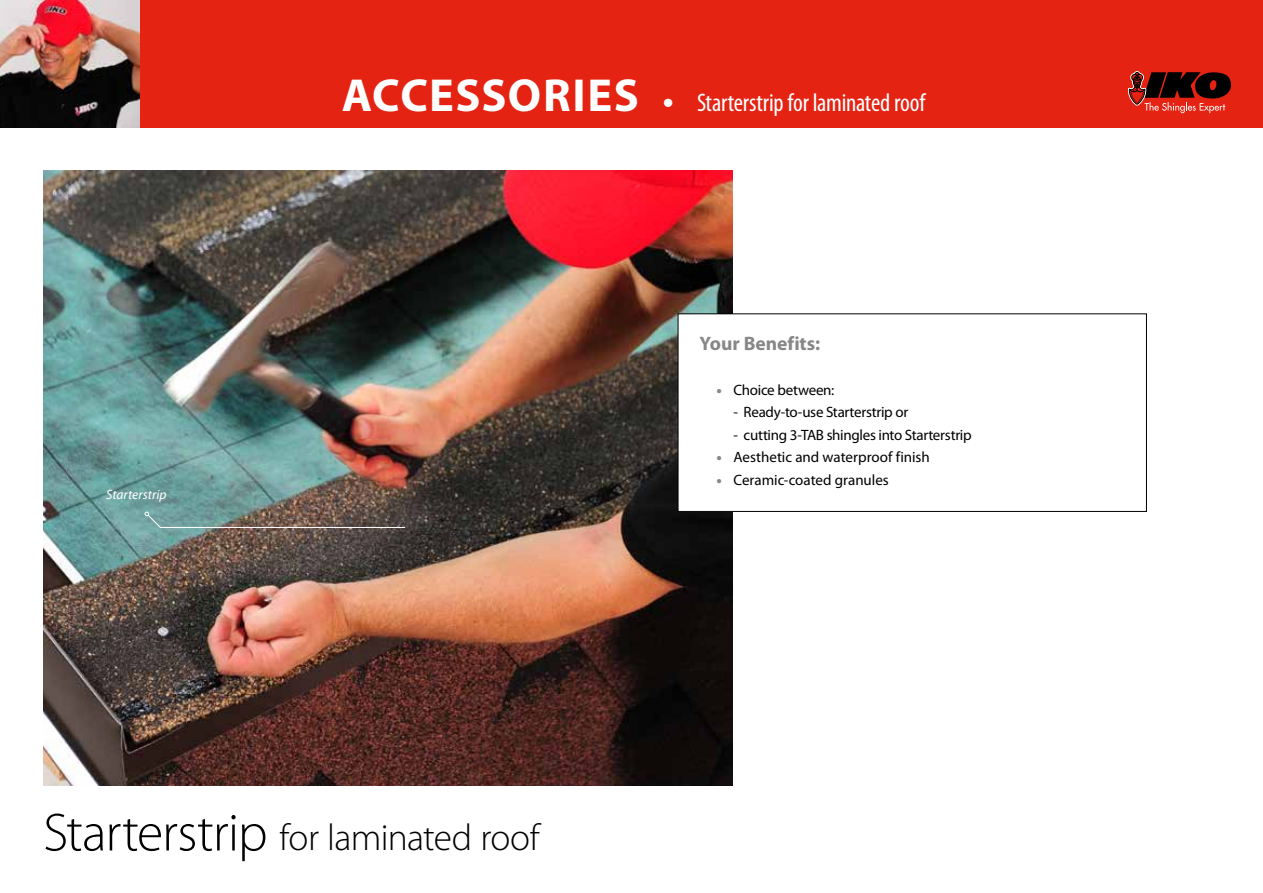
<style>
.page{position:relative;width:1263px;height:893px;background:#fff}
.page>*{position:absolute;margin:0;border:0;box-sizing:border-box;transform-origin:0 0}
.t1{font:300 37.5px "Myriad Pro";letter-spacing:-.02em;color:#000}
.t2{font:condensed 25.5px "Myriad Pro";letter-spacing:-.01em;color:#fff}
.t3{font:700 19.5px "Myriad Pro";color:#878787}
.t4{font:15px "Myriad Pro";letter-spacing:-.015em;color:#000}
.t5{font:italic 13.5px "Myriad Pro";color:#fff}
.s1{font-weight:700;font-stretch:normal;font-size:46.5px}
.s2{font-weight:300;font-stretch:normal;font-size:46.5px}
.s3{font-weight:900;color:#878787}
.s4{font-size:54px}
</style>
<div class="page">
<div style="left:0;top:0;width:1263px;height:128px;background:#e42313"></div>
<svg style="left:1127px;top:71px;width:104px;height:42px"></svg>
<img style="left:0;top:0;width:139px;height:128px">
<img style="left:43px;top:170px;width:689px;height:615px">
<svg style="left:145px;top:512px;width:261px;height:16px"></svg>
<div style="left:678px;top:314px;width:468px;height:197px;background:#fff"></div>
<div style="left:678px;top:314px;width:469px;height:198px;border:1px solid #000"></div>
<p class="t5" style="left:106px;top:486px;width:62px">Starterstrip</p>
<h2 class="t2" style="left:342px;top:87px;width:585px"><span class="s1">ACCESSORIES</span> <span class="s2">•</span> Starterstrip for laminated roof</h2>
<h3 class="t3" style="left:699px;top:331px;width:122px">Your Benefits:</h3>
<p class="t4" style="left:716px;top:381px;width:119px"><span class="s3">•</span> Choice between:</p>
<p class="t4" style="left:733px;top:403px;width:176px">- Ready-to-use Starterstrip or</p>
<p class="t4" style="left:733px;top:426px;width:240px">- cutting 3-TAB shingles into Starterstrip</p>
<p class="t4" style="left:716px;top:448px;width:215px"><span class="s3">•</span> Aesthetic and waterproof finish</p>
<p class="t4" style="left:716px;top:471px;width:174px"><span class="s3">•</span> Ceramic-coated granules</p>
<h1 class="t1" style="left:43px;top:815px;width:498px"><span class="s4">Starterstrip</span> for laminated roof</h1>
</div>
